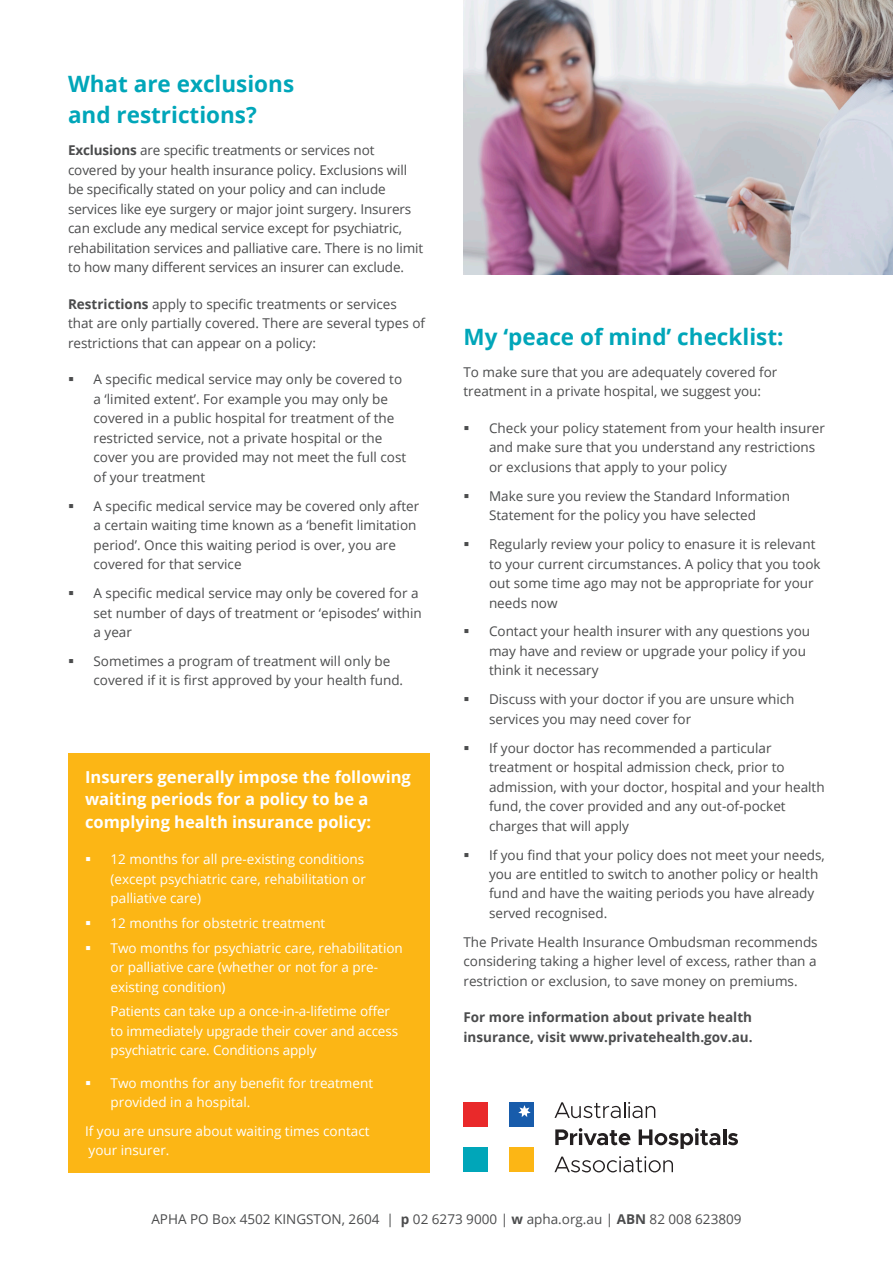
<style>
.page{position:relative;width:893px;height:1263px;background:#fff}
.page>*{position:absolute;margin:0;border:0;box-sizing:border-box;transform-origin:0 0}
.t1{font:700 22.5px/31.5px "Open Sans";color:#00a6b9}
.t2{font:700 16.5px/22.5px "Open Sans";color:#fff}
.t3{font:13.5px/19.5px "Open Sans";color:#4b4c4d}
.t4{font:13.5px/19.5px "Open Sans";color:#fff}
.t5{font:700 13.5px/19.5px "Open Sans";color:#4b4c4d}
.s1{font-weight:700}
</style>
<div class="page">
<div style="left:68px;top:753px;width:361px;height:419px;background:#fcb615"></div>
<img style="left:463px;top:0;width:430px;height:275px">
<div style="left:463px;top:1148px;width:25px;height:24px;background:#00a6b9"></div>
<div style="left:509px;top:1148px;width:24px;height:24px;background:#fcb615"></div>
<div style="left:463px;top:1102px;width:25px;height:25px;background:#e9292a"></div>
<div style="left:509px;top:1102px;width:24px;height:25px;background:#185cab"></div>
<svg style="left:518px;top:1105px;width:13px;height:12px"></svg>
<svg style="left:554px;top:1102px;width:101px;height:16px"></svg>
<svg style="left:555px;top:1128px;width:75px;height:17px"></svg>
<svg style="left:639px;top:1128px;width:81px;height:21px"></svg>
<hr style="left:723px;top:1129px;width:3px;height:16px;background:#231f20">
<svg style="left:728px;top:1133px;width:10px;height:12px"></svg>
<svg style="left:554px;top:1156px;width:119px;height:16px"></svg>
<h1 class="t1" style="left:68px;top:67px;width:228px">What are exclusions and restrictions?</h1>
<p class="t3" style="left:68px;top:140px;width:357px"><span class="s1">Exclusions</span> are specific treatments or services not covered by your health insurance policy. Exclusions will be specifically stated on your policy and can include services like eye surgery or major joint surgery. Insurers can exclude any medical service except for psychiatric, rehabilitation services and palliative care. There is no limit to how many different services an insurer can exclude.</p>
<p class="t3" style="left:68px;top:294px;width:359px"><span class="s1">Restrictions</span> apply to specific treatments or services that are only partially covered. There are several types of restrictions that can appear on a policy:</p>
<p class="t3" style="left:94px;top:369px;width:314px">A specific medical service may only be covered to a ‘limited extent’. For example you may only be covered in a public hospital for treatment of the restricted service, not a private hospital or the cover you are provided may not meet the full cost of your treatment</p>
<p class="t3" style="left:94px;top:496px;width:327px">A specific medical service may be covered only after a certain waiting time known as a ‘benefit limitation period’. Once this waiting period is over, you are covered for that service</p>
<p class="t3" style="left:94px;top:583px;width:330px">A specific medical service may only be covered for a set number of days of treatment or ‘episodes’ within a year</p>
<p class="t3" style="left:94px;top:651px;width:311px">Sometimes a program of treatment will only be covered if it is first approved by your health fund.</p>
<p class="t2" style="left:85px;top:765px;width:327px">Insurers generally impose the following waiting periods for a policy to be a complying health insurance policy:</p>
<p class="t4" style="left:111px;top:849px;width:257px;text-align:justify">12 months for all pre-existing conditions (except psychiatric care, rehabilitation or palliative care)</p>
<p class="t4" style="left:111px;top:910px;width:294px;line-height:24.6px">12 months for obstetric treatment<br>Two months for psychiatric care, rehabilitation</p>
<p class="t4" style="left:111px;top:957px;width:269px">or palliative care (whether or not for a pre&shy;existing condition)</p>
<p class="t4" style="left:111px;top:1001px;width:289px">Patients can take up a once-in-a-lifetime offer to immediately upgrade their cover and access psychiatric care. Conditions apply</p>
<p class="t4" style="left:111px;top:1072px;width:264px">Two months for any benefit for treatment provided in a hospital.</p>
<p class="t4" style="left:85px;top:1121px;width:286px">If you are unsure about waiting times contact your insurer.</p>
<h1 class="t1" style="left:463px;top:320px;width:322px">My ‘peace of mind’ checklist:</h1>
<p class="t3" style="left:463px;top:362px;width:315px">To make sure that you are adequately covered for treatment in a private hospital, we suggest you:</p>
<p class="t3" style="left:489px;top:418px;width:337px">Check your policy statement from your health insurer and make sure that you understand any restrictions or exclusions that apply to your policy</p>
<p class="t3" style="left:489px;top:486px;width:302px">Make sure you review the Standard Information<br>Statement for the policy you have selected</p>
<p class="t3" style="left:489px;top:534px;width:333px">Regularly review your policy to enasure it is relevant to your current circumstances. A policy that you took out some time ago may not be appropriate for your needs now</p>
<p class="t3" style="left:489px;top:621px;width:323px">Contact your health insurer with any questions you may have and review or upgrade your policy if you think it necessary</p>
<p class="t3" style="left:489px;top:689px;width:307px">Discuss with your doctor if you are unsure which services you may need cover for</p>
<p class="t3" style="left:489px;top:738px;width:337px">If your doctor has recommended a particular treatment or hospital admission check, prior to admission, with your doctor, hospital and your health fund, the cover provided and any out-of-pocket charges that will apply</p>
<p class="t3" style="left:489px;top:844px;width:337px">If you find that your policy does not meet your needs, you are entitled to switch to another policy or health fund and have the waiting periods you have already served recognised.</p>
<p class="t3" style="left:463px;top:932px;width:356px;text-align:justify">The Private Health Insurance Ombudsman recommends considering taking a higher level of excess, rather than a restriction or exclusion, to save money on premiums.</p>
<p class="t5" style="left:463px;top:1007px;width:291px">For more information about private health insurance, visit www.privatehealth.gov.au.</p>
<p class="t3" style="left:151px;top:1209px;width:592px">APHA PO Box 4502 KINGSTON, 2604 | <span class="s1">p</span> 02 6273 9000 | <span class="s1">w</span> apha.org.au | <span class="s1">ABN</span> 82 008 623809</p>
</div>
